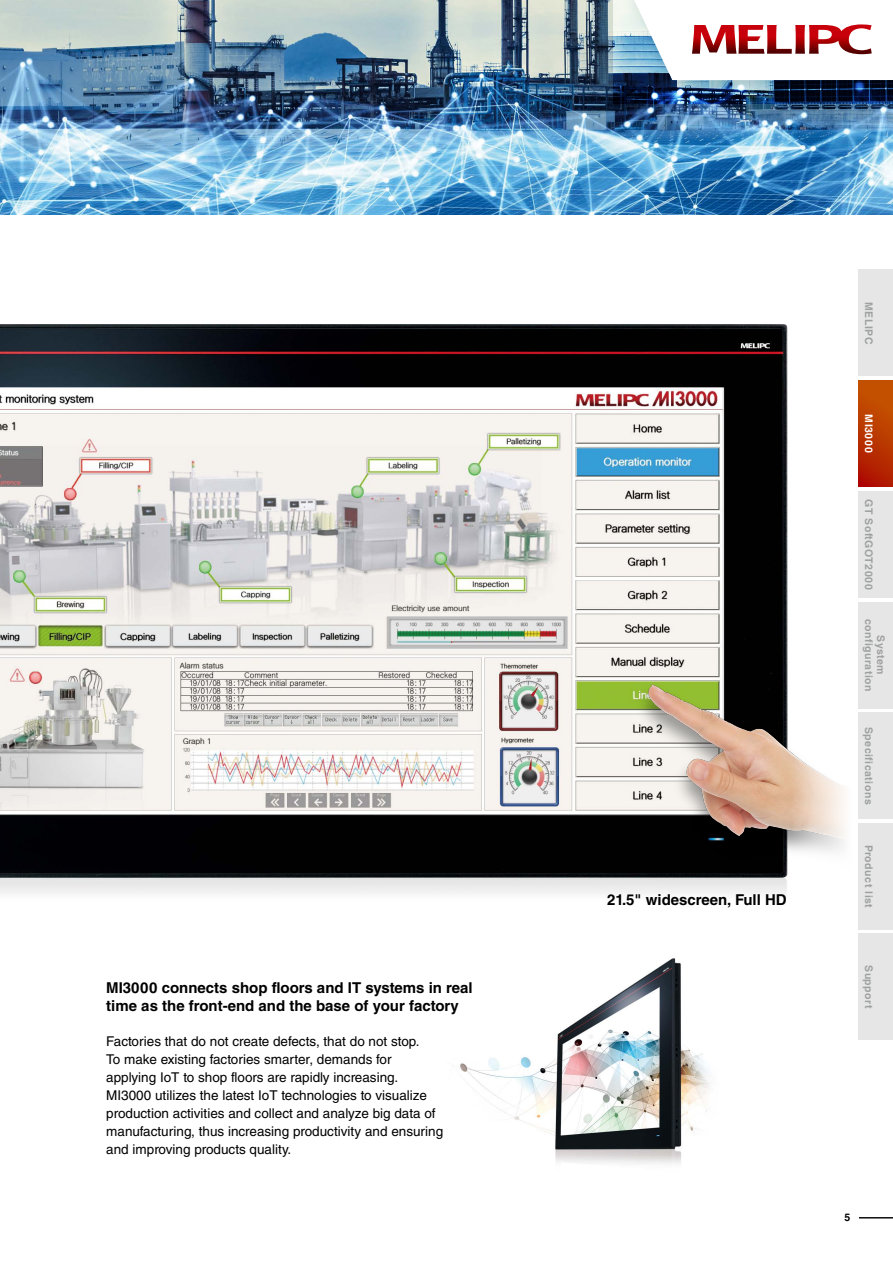
<style>
.page{position:relative;width:893px;height:1263px;background:#fff}
.page>*{position:absolute;margin:0;border:0;box-sizing:border-box;transform-origin:0 0}
.t1{font:700 15px/18px "Helvetica LT Std";color:#000}
.t2{font:13.5px/18px "Helvetica LT Std";color:#000}
.t3{font:700 10.5px/12px "Helvetica LT Std";letter-spacing:.05em;color:#9fa0a0;text-align:center}
.t4{font:700 10.5px "Helvetica LT Std";letter-spacing:.05em;color:#fff}
.t5{font:700 10.5px "Helvetica LT Std";color:#000}
</style>
<div class="page">
<img style="left:0;top:0;width:893px;height:215px">
<img style="left:613px;top:0;width:280px;height:104px">
<img style="left:460px;top:958px;width:249px;height:206px">
<img style="left:0;top:324px;width:788px;height:570px">
<img style="left:628px;top:665px;width:231px;height:229px">
<svg style="left:790px;top:667px;width:103px;height:240px"></svg>
<hr style="left:859px;top:1217px;width:34px;height:1px;background:#000">
<div style="left:859px;top:380px;width:34px;height:107px;background:linear-gradient(to bottom,#c65a00,#af1601)"></div>
<div style="left:859px;top:823px;width:34px;height:106px;background:#e6e6e6"></div>
<div style="left:859px;top:934px;width:34px;height:106px;background:#e6e6e6"></div>
<div style="left:859px;top:602px;width:34px;height:106px;background:#e6e6e6"></div>
<div style="left:859px;top:491px;width:34px;height:106px;background:#e6e6e6"></div>
<div style="left:859px;top:712px;width:34px;height:107px;background:#e6e6e6"></div>
<div style="left:859px;top:270px;width:34px;height:106px;background:#e6e6e6"></div>
<svg style="left:628px;top:0;width:265px;height:80px"></svg>
<p class="t1" style="left:106px;top:979px;width:368px">MI3000 connects shop floors and IT systems in real time as the front-end and the base of your factory</p>
<p class="t2" style="left:106px;top:1032px;width:338px">Factories that do not create defects, that do not stop.<br>To make existing factories smarter, demands for applying IoT to shop floors are rapidly increasing.<br>MI3000 utilizes the latest IoT technologies to visualize production activities and collect and analyze big data of manufacturing, thus increasing productivity and ensuring and improving products quality.</p>
<p class="t1" style="left:607px;top:891px;width:181px">21.5" widescreen, Full HD</p>
<p class="t3" style="left:875px;top:302px;width:44px;rotate:90deg">MELIPC</p>
<p class="t4" style="left:875px;top:414px;width:40px;rotate:90deg">MI3000</p>
<p class="t3" style="left:875px;top:499px;width:92px;rotate:90deg">GT SoftGOT2000</p>
<p class="t3" style="left:887px;top:619px;width:74px;rotate:90deg">System configuration</p>
<p class="t3" style="left:875px;top:727px;width:79px;rotate:90deg">Specifications</p>
<p class="t3" style="left:875px;top:845px;width:65px;rotate:90deg">Product list</p>
<p class="t3" style="left:875px;top:965px;width:45px;rotate:90deg">Support</p>
<p class="t5" style="left:845px;top:1210px;width:7px">5</p>
</div>
